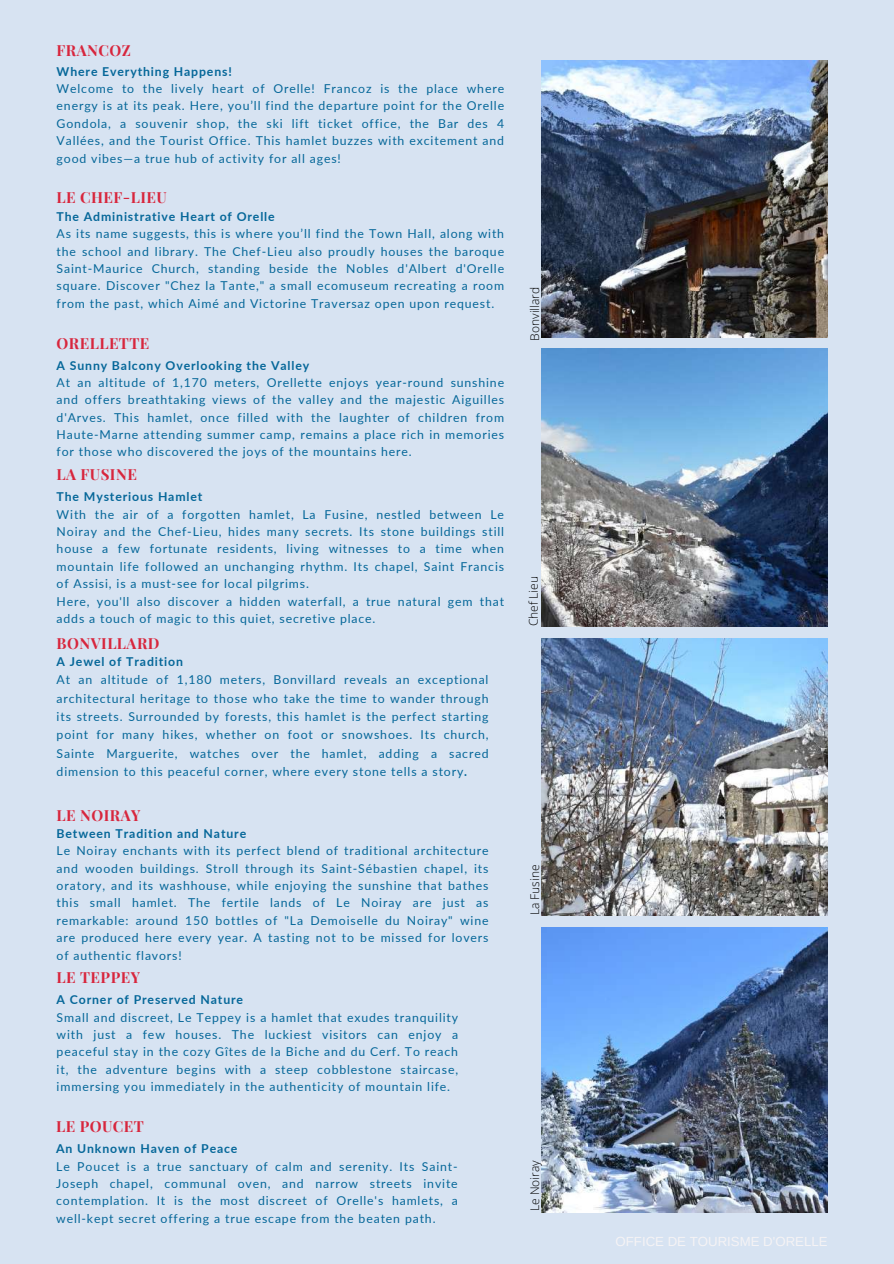
<style>
.page{position:relative;width:894px;height:1264px;background:#fff}
.page>*{position:absolute;margin:0;border:0;box-sizing:border-box;transform-origin:0 0}
.t1{font:700 15px "Playfair Display SC";letter-spacing:.03em;color:#d7263d}
.t2{font:13.2px "Arimo";color:#f5f3f5}
.t3{font:12.3px/17.4px "Lato";letter-spacing:.07em;color:#056799;text-align:justify}
.t4{font:700 12.3px "Lato";letter-spacing:.07em;color:#056799}
.t5{font:300 12px "Open Sans";color:#000}
.s1{font-weight:700}
</style>
<div class="page">
<div style="left:0;top:0;width:893px;height:1263px;background:#d7e3f2"></div>
<img style="left:541px;top:61px;width:286px;height:277px">
<img style="left:541px;top:349px;width:286px;height:278px">
<img style="left:541px;top:638px;width:286px;height:277px">
<img style="left:541px;top:927px;width:286px;height:285px">
<p class="t1" style="left:57px;top:40px;width:76px">FRANCOZ</p>
<p class="t4" style="left:57px;top:63px;width:177px">Where Everything Happens!</p>
<p class="t3" style="left:57px;top:79px;width:449px">Welcome to the lively heart of Orelle! Francoz is the place where energy is at its peak. Here, you’ll find the departure point for the Orelle Gondola, a souvenir shop, the ski lift ticket office, the Bar des 4<br>Vallées, and the Tourist Office. This hamlet buzzes with excitement and good vibes—a true hub of activity for all ages!</p>
<p class="t1" style="left:57px;top:187px;width:112px">LE CHEF-LIEU</p>
<p class="t4" style="left:57px;top:209px;width:219px">The Administrative Heart of Orelle</p>
<p class="t3" style="left:57px;top:225px;width:449px">As its name suggests, this is where you’ll find the Town Hall, along with the school and library. The Chef-Lieu also proudly houses the baroque Saint-Maurice Church, standing beside the Nobles d'Albert d'Orelle square. Discover "Chez la Tante," a small ecomuseum recreating a room from the past, which Aimé and Victorine Traversaz open upon request.</p>
<p class="t1" style="left:57px;top:333px;width:94px">ORELLETTE</p>
<p class="t4" style="left:57px;top:357px;width:254px">A Sunny Balcony Overlooking the Valley</p>
<p class="t3" style="left:57px;top:373px;width:449px">At an altitude of 1,170 meters, Orellette enjoys year-round sunshine and offers breathtaking views of the valley and the majestic Aiguilles d'Arves. This hamlet, once filled with the laughter of children from Haute-Marne attending summer camp, remains a place rich in memories for those who discovered the joys of the mountains here.</p>
<p class="t1" style="left:57px;top:464px;width:82px">LA FUSINE</p>
<p class="t4" style="left:57px;top:489px;width:147px">The Mysterious Hamlet</p>
<p class="t3" style="left:57px;top:505px;width:449px;text-align:left">With the air of a forgotten hamlet, La Fusine, nestled between Le Noiray and the Chef-Lieu, hides many secrets. Its stone buildings still house a few fortunate residents, living witnesses to a time when mountain life followed an unchanging rhythm. Its chapel, Saint Francis of Assisi, is a must-see for local pilgrims.<br>Here, you'll also discover a hidden waterfall, a true natural gem that adds a touch of magic to this quiet, secretive place.</p>
<p class="t1" style="left:57px;top:633px;width:104px">BONVILLARD</p>
<p class="t4" style="left:57px;top:653px;width:128px">A Jewel of Tradition</p>
<p class="t3" style="left:57px;top:670px;width:433px;line-height:18.5px">At an altitude of 1,180 meters, Bonvillard reveals an exceptional architectural heritage to those who take the time to wander through its streets. Surrounded by forests, this hamlet is the perfect starting point for many hikes, whether on foot or snowshoes. Its church, Sainte Marguerite, watches over the hamlet, adding a sacred dimension to this peaceful corner, where every stone tells a story<span class="s1">.</span></p>
<p class="t1" style="left:57px;top:804px;width:85px">LE NOIRAY</p>
<p class="t4" style="left:57px;top:825px;width:191px">Between Tradition and Nature</p>
<p class="t3" style="left:57px;top:841px;width:433px">Le Noiray enchants with its perfect blend of traditional architecture and wooden buildings. Stroll through its Saint-Sébastien chapel, its oratory, and its washhouse, while enjoying the sunshine that bathes this small hamlet. The fertile lands of Le Noiray are just as remarkable: around 150 bottles of "La Demoiselle du Noiray" wine are produced here every year. A tasting not to be missed for lovers of authentic flavors!</p>
<p class="t1" style="left:57px;top:967px;width:85px">LE TEPPEY</p>
<p class="t4" style="left:57px;top:992px;width:188px">A Corner of Preserved Nature</p>
<p class="t3" style="left:57px;top:1008px;width:403px">Small and discreet, Le Teppey is a hamlet that exudes tranquility with just a few houses. The luckiest visitors can enjoy a peaceful stay in the cozy Gîtes de la Biche and du Cerf. To reach it, the adventure begins with a steep cobblestone staircase, immersing you immediately in the authenticity of mountain life.</p>
<p class="t1" style="left:56px;top:1115px;width:89px">LE POUCET</p>
<p class="t4" style="left:56px;top:1140px;width:183px">An Unknown Haven of Peace</p>
<p class="t3" style="left:56px;top:1156px;width:403px">Le Poucet is a true sanctuary of calm and serenity. Its Saint-Joseph chapel, communal oven, and narrow streets invite contemplation. It is the most discreet of Orelle's hamlets, a well-kept secret offering a true escape from the beaten path.</p>
<p class="t5" style="left:526px;top:340px;width:55px;rotate:-90deg">Bonvillard</p>
<p class="t5" style="left:525px;top:626px;width:52px;rotate:-90deg">Chef Lieu</p>
<p class="t5" style="left:526px;top:915px;width:52px;rotate:-90deg">La Fusine</p>
<p class="t5" style="left:526px;top:1210px;width:52px;rotate:-90deg">Le Noiray</p>
<p class="t2" style="left:615px;top:1234px;width:213px">OFFICE DE TOURISME D'ORELLE</p>
</div>
